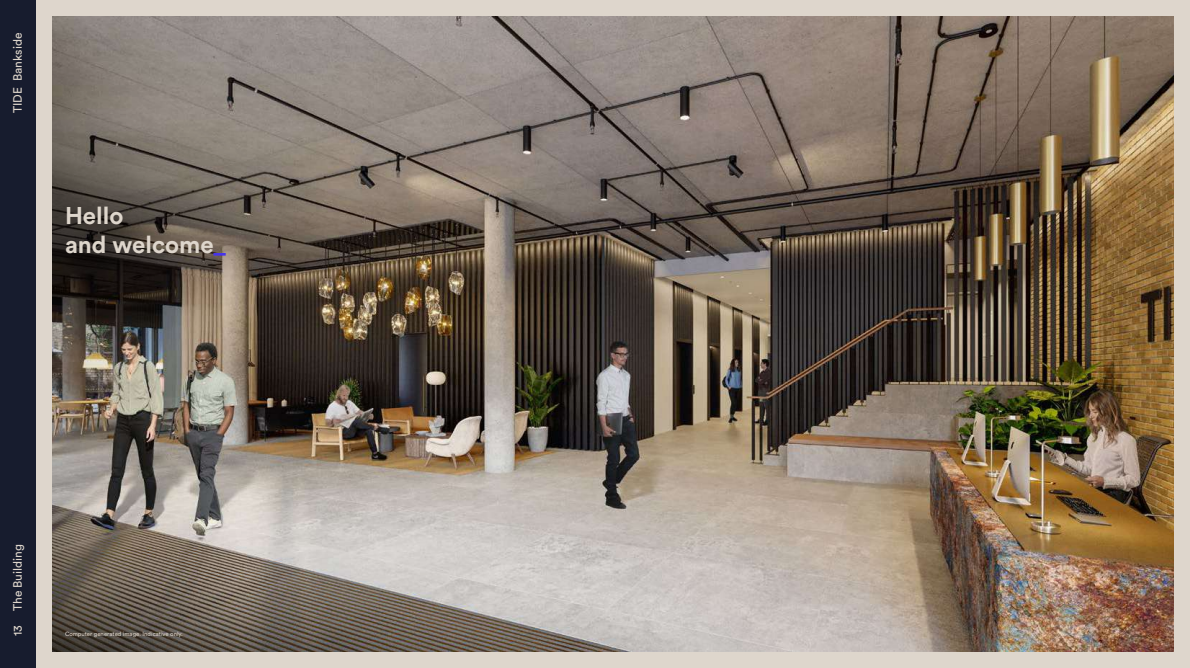
<style>
.page{position:relative;width:1190px;height:668px;background:#fff}
.page>*{position:absolute;margin:0;border:0;box-sizing:border-box;transform-origin:0 0}
.t1{font:700 24px/28.8px "Circular Std";color:#ded6cc}
.t2{font:12px "Circular Std";color:#ded6cc}
.t3{font:6px "Circular Std";color:#ded6cc}
.s1{color:#4733eb}
</style>
<div class="page">
<div style="left:36px;top:0;width:1154px;height:668px;background:#ded6cc"></div>
<img style="left:52px;top:16px;width:1122px;height:635px">
<svg style="left:52px;top:443px;width:844px;height:209px"></svg>
<img style="left:52px;top:23px;width:381px;height:420px">
<div style="left:0;top:0;width:36px;height:668px;background:#171c2e"></div>
<div style="left:55px;top:621px;width:137px;height:27px;background:#0c0802;opacity:.1"></div>
<h2 class="t2" style="left:10px;top:113px;width:82px;rotate:-90deg">TIDE Bankside</h2>
<h1 class="t1" style="left:65px;top:201px;width:163px">Hello<br>and welcome<span class="s1">_</span></h1>
<h2 class="t2" style="left:10px;top:611px;width:68px;rotate:-90deg">The Building</h2>
<h2 class="t2" style="left:10px;top:636px;width:12px;rotate:-90deg">13</h2>
<p class="t3" style="left:65px;top:630px;width:119px">Computer generated image. Indicative only.</p>
</div>
